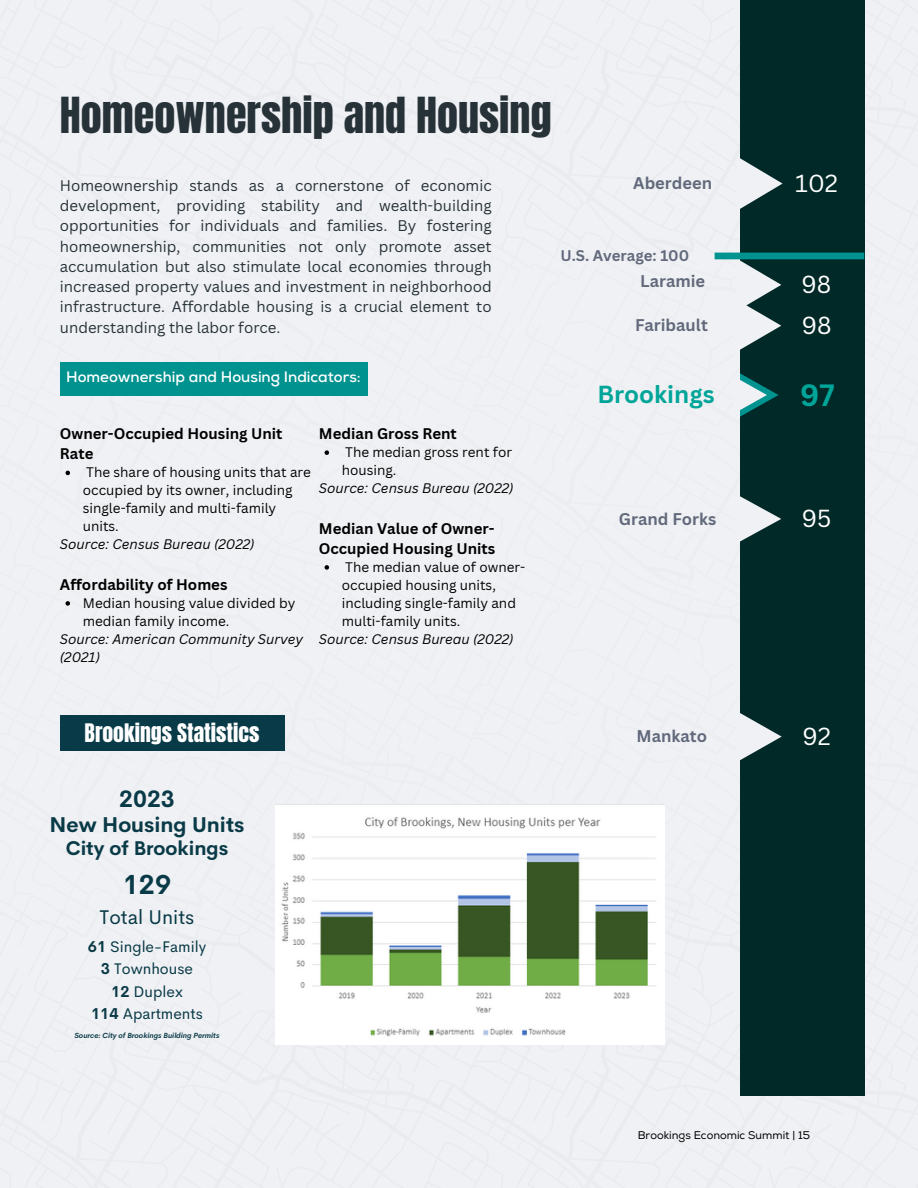
<style>
.page{position:relative;width:918px;height:1188px;background:#fff}
.page>*{position:absolute;margin:0;border:0;box-sizing:border-box;transform-origin:0 0}
.t1{font:42.3px "Anton";color:#263238}
.t2{font:700 30px "Canva Sans";color:#00a599}
.t3{font:700 27px "Cerebri Sans";color:#093a47}
.t4{font:24px "Canva Sans";color:#fff}
.t5{font:700 24px "Canva Sans";color:#00a599}
.t6{font:700 23.25px "Cerebri Sans";color:#093a47}
.t7{font:21.75px "Anton";color:#fff}
.t8{font:700 21px "Cerebri Sans";color:#093a47}
.t9{font:19.95px "Cerebri Sans";color:#093a47}
.t10{font:700 19.5px "Cerebri Sans";color:#093a47}
.t11{font:700 16.5px "Canva Sans";color:#61697b}
.t12{font:15.45px/22.2px "Cerebri Sans";color:#093a47;text-align:center}
.t13{font:15px/20.2px "Canva Sans";color:#263238;text-align:justify}
.t14{font:700 15px/20.2px "Canva Sans";color:#000}
.t15{font:700 15px "Nexa";color:#fff}
.t16{font:700 15px "Canva Sans";color:#61697b}
.t17{font:13.5px/18px "Canva Sans";color:#000}
.t18{font:italic 13.5px/18px "Canva Sans";color:#000}
.t19{font:11.1px "Nexa";color:#000}
.t20{font:italic 700 7.35px "Cerebri Sans";color:#093a47}
.s1{font-weight:700}
</style>
<div class="page">
<div style="left:13px;top:235px;width:141px;height:47px;background:#f0f1f4"></div>
<div style="left:455px;top:910px;width:463px;height:278px;background:#f0f1f4"></div>
<div style="left:455px;top:582px;width:463px;height:327px;background:#f0f1f4"></div>
<div style="left:0;top:910px;width:454px;height:278px;background:#f0f1f4"></div>
<div style="left:0;top:582px;width:454px;height:327px;background:#f0f1f4"></div>
<div style="left:0;top:254px;width:454px;height:327px;background:#f0f1f4"></div>
<div style="left:455px;top:254px;width:463px;height:327px;background:#f0f1f4"></div>
<div style="left:0;top:0;width:454px;height:253px;background:#f0f1f4"></div>
<div style="left:455px;top:0;width:463px;height:253px;background:#f0f1f4"></div>
<div style="left:740px;top:0;width:124px;height:1096px;background:#012928"></div>
<svg style="left:736px;top:711px;width:46px;height:51px"></svg>
<svg style="left:737px;top:156px;width:46px;height:55px"></svg>
<svg style="left:736px;top:259px;width:45px;height:93px"></svg>
<svg style="left:736px;top:494px;width:45px;height:50px"></svg>
<div style="left:715px;top:253px;width:149px;height:6px;background:#009390"></div>
<div style="left:60px;top:362px;width:307px;height:33px;background:#00928f"></div>
<svg style="left:733px;top:373px;width:45px;height:44px"></svg>
<div style="left:60px;top:716px;width:224px;height:35px;background:#093a47"></div>
<img style="left:276px;top:804px;width:389px;height:241px">
<svg style="left:66px;top:471px;width:4px;height:4px"></svg>
<svg style="left:66px;top:601px;width:4px;height:5px"></svg>
<svg style="left:325px;top:450px;width:4px;height:5px"></svg>
<svg style="left:325px;top:565px;width:4px;height:5px"></svg>
<h1 class="t1" style="left:60px;top:85px;width:494px">Homeownership and Housing</h1>
<p class="t13" style="left:60px;top:175px;width:433px">Homeownership stands as a cornerstone of economic development, providing stability and wealth-building opportunities for individuals and families. By fostering homeownership, communities not only promote asset accumulation but also stimulate local economies through increased property values and investment in neighborhood infrastructure. Affordable housing is a crucial element to understanding the labor force.</p>
<p class="t11" style="left:633px;top:172px;width:81px">Aberdeen</p>
<p class="t16" style="left:560px;top:245px;width:130px">U.S. Average: 100</p>
<p class="t11" style="left:640px;top:270px;width:67px">Laramie</p>
<h2 class="t11" style="left:635px;top:314px;width:74px">Faribault</h2>
<h3 class="t4" style="left:795px;top:166px;width:44px">102</h3>
<h3 class="t4" style="left:801px;top:268px;width:31px">98</h3>
<h3 class="t4" style="left:802px;top:308px;width:31px">98</h3>
<p class="t15" style="left:66px;top:368px;width:296px">Homeownership and Housing Indicators:</p>
<p class="t14" style="left:60px;top:423px;width:224px">Owner-Occupied Housing Unit<br>Rate</p>
<p class="t17" style="left:83px;top:463px;width:230px">The share of housing units that are occupied by its owner, including single-family and multi-family units.</p>
<p class="t18" style="left:60px;top:535px;width:196px">Source: Census Bureau (2022)</p>
<p class="t14" style="left:60px;top:574px;width:169px">Affordability of Homes</p>
<p class="t17" style="left:83px;top:594px;width:214px">Median housing value divided by median family income.</p>
<p class="t18" style="left:60px;top:630px;width:245px">Source: American Community Survey (2021)</p>
<p class="t14" style="left:319px;top:423px;width:139px">Median Gross Rent</p>
<p class="t17" style="left:342px;top:443px;width:172px">The median gross rent for housing.</p>
<p class="t18" style="left:319px;top:479px;width:196px">Source: Census Bureau (2022)</p>
<p class="t14" style="left:319px;top:518px;width:178px">Median Value of Owner-<br>Occupied Housing Units</p>
<p class="t17" style="left:342px;top:558px;width:185px">The median value of owner&shy;occupied housing units, including single-family and multi-family units.</p>
<p class="t18" style="left:319px;top:630px;width:196px">Source: Census Bureau (2022)</p>
<h3 class="t5" style="left:597px;top:378px;width:119px">Brookings</h3>
<p class="t2" style="left:800px;top:374px;width:36px">97</p>
<p class="t11" style="left:619px;top:507px;width:99px">Grand Forks</p>
<h3 class="t4" style="left:802px;top:502px;width:31px">95</h3>
<h3 class="t7" style="left:85px;top:717px;width:176px">Brookings Statistics</h3>
<h3 class="t6" style="left:119px;top:783px;width:57px">2023</h3>
<h3 class="t8" style="left:50px;top:811px;width:196px">New Housing Units</h3>
<h3 class="t10" style="left:66px;top:835px;width:164px">City of Brookings</h3>
<h3 class="t3" style="left:123px;top:867px;width:50px">129</h3>
<h3 class="t9" style="left:100px;top:904px;width:96px">Total Units</h3>
<p class="t12" style="left:88px;top:936px;width:120px"><span class="s1">61</span> Single-Family<br><span class="s1">3</span> Townhouse<br><span class="s1">12</span> Duplex<br><span class="s1">114</span> Apartments</p>
<p class="t20" style="left:74px;top:1031px;width:146px">Source: City of Brookings Building Permits</p>
<p class="t11" style="left:637px;top:724px;width:72px">Mankato</p>
<h3 class="t4" style="left:802px;top:719px;width:30px">92</h3>
<h4 class="t19" style="left:638px;top:1129px;width:174px">Brookings Economic Summit | 15</h4>
</div>
